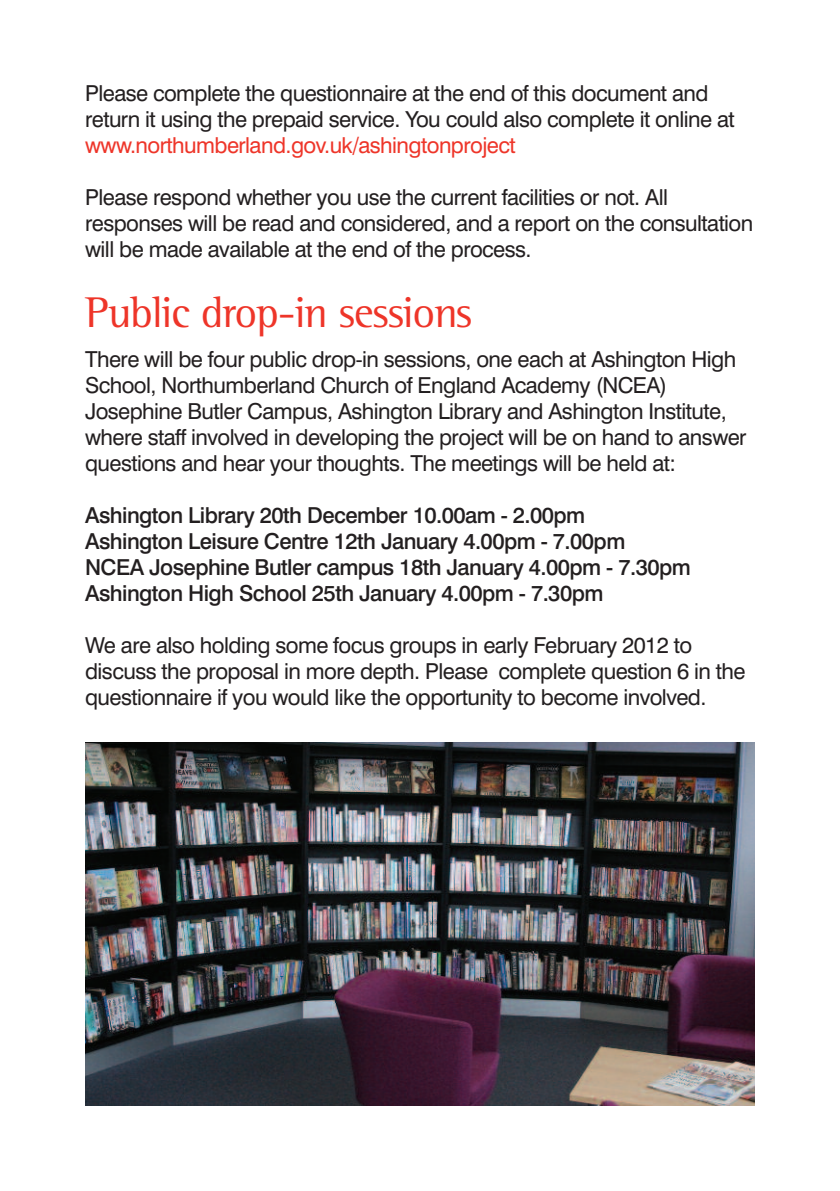
<style>
.page{position:relative;width:840px;height:1191px;background:#fff}
.page>*{position:absolute;margin:0;border:0;box-sizing:border-box;transform-origin:0 0}
.t1{font:44px "Rotis Semi Serif Std";letter-spacing:-.025em;color:#ee3529}
.t2{font:22px/26px "Swiss 721 BT";letter-spacing:-.025em;color:#231f20}
.t3{font:500 22px/26px "Swiss 721 BT";letter-spacing:-.025em;color:#231f20}
.t4{font:22px "Swiss 721 BT";letter-spacing:-.025em;color:#ee3529}
</style>
<div class="page">
<img style="left:85px;top:742px;width:669px;height:364px">
<p class="t2" style="left:85px;top:82px;width:650px">Please complete the questionnaire at the end of this document and return it using the prepaid service. You could also complete it online at</p>
<p class="t4" style="left:85px;top:137px;width:432px">www.northumberland.gov.uk/ashingtonproject</p>
<p class="t2" style="left:85px;top:186px;width:669px">Please respond whether you use the current facilities or not. All responses will be read and considered, and a report on the consultation will be made available at the end of the process.</p>
<h1 class="t1" style="left:85px;top:297px;width:388px">Public drop-in sessions</h1>
<p class="t2" style="left:85px;top:348px;width:662px">There will be four public drop-in sessions, one each at Ashington High School, Northumberland Church of England Academy (NCEA)<br>Josephine Butler Campus, Ashington Library and Ashington Institute, where staff involved in developing the project will be on hand to answer questions and hear your thoughts. The meetings will be held at:</p>
<p class="t3" style="left:85px;top:504px;width:607px">Ashington Library 20th December 10.00am - 2.00pm<br>Ashington Leisure Centre 12th January 4.00pm - 7.00pm<br>NCEA Josephine Butler campus 18th January 4.00pm - 7.30pm Ashington High School 25th January 4.00pm - 7.30pm</p>
<p class="t2" style="left:85px;top:634px;width:661px">We are also holding some focus groups in early February 2012 to discuss the proposal in more depth. Please complete question 6 in the questionnaire if you would like the opportunity to become involved.</p>
</div>
